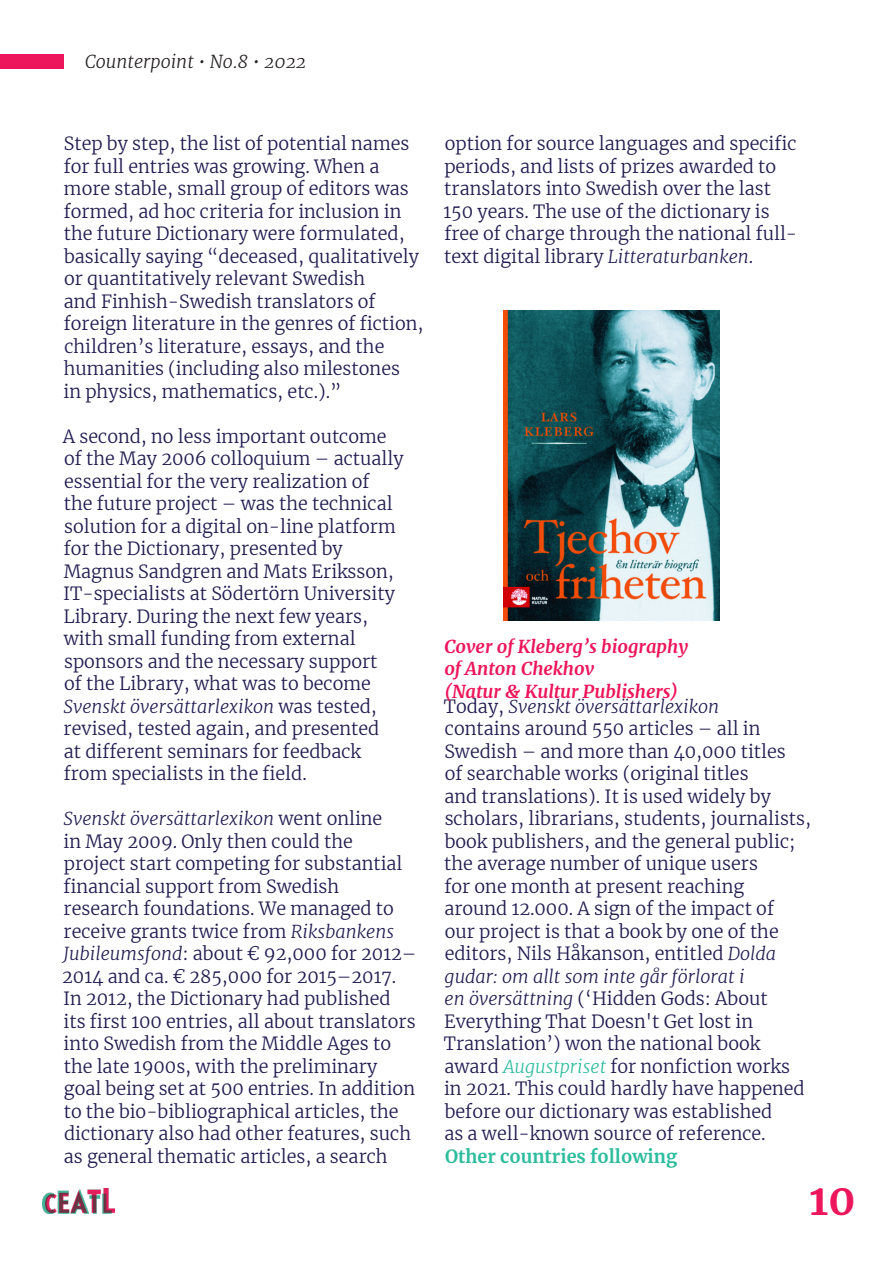
<style>
.page{position:relative;width:893px;height:1263px;background:#fff}
.page>*{position:absolute;margin:0;border:0;box-sizing:border-box;transform-origin:0 0}
.folionumber{font:700 42px "Merriweather";color:#ed165c}
.smallbody{font:300 18px/22.5px "Merriweather";color:#211c50}
.smallbody-2{font:italic 700 18px "Merriweather";color:#ed165c}
.smallbody-3{font:700 18px "Merriweather";color:#2dbc9e}
.t1{font:italic 300 18px "Merriweather";color:#231f20}
.s1{font-style:italic}
.s2{font-style:italic;color:#2dbc9e}
</style>
<div class="page">
<div style="left:0;top:54px;width:63px;height:14px;background:#ed165c"></div>
<img style="left:43px;top:1189px;width:71px;height:25px">
<img style="left:503px;top:310px;width:216px;height:311px">
<p class="t1" style="left:85px;top:50px;width:223px">Counterpoint • No.8 • 2022</p>
<p class="smallbody" style="left:64px;top:132px;width:361px">Step by step, the list of potential names for full entries was growing. When a more stable, small group of editors was formed, ad hoc criteria for inclusion in the future Dictionary were formulated, basically saying “deceased, qualitatively or quantitatively relevant Swedish<br>and Finhish-Swedish translators of foreign literature in the genres of fiction, children’s literature, essays, and the humanities (including also milestones<br>in physics, mathematics, etc.).”</p>
<p class="smallbody" style="left:63px;top:424px;width:342px">A second, no less important outcome of the May 2006 colloquium – actually essential for the very realization of<br>the future project – was the technical solution for a digital on-line platform for the Dictionary, presented by Magnus Sandgren and Mats Eriksson, IT-specialists at Södertörn University Library. During the next few years, with small funding from external sponsors and the necessary support<br>of the Library, what was to become <span class="s1">Svenskt översättarlexikon</span> was tested, revised, tested again, and presented<br>at different seminars for feedback from specialists in the field.</p>
<p class="smallbody" style="left:62px;top:807px;width:356px"><span class="s1">Svenskt översättarlexikon</span> went online<br>in May 2009. Only then could the project start competing for substantial financial support from Swedish research foundations. We managed to receive grants twice from <span class="s1">Riksbankens Jubileumsfond</span>: about € 92,000 for 2012– 2014 and ca. € 285,000 for 2015–2017.<br>In 2012, the Dictionary had published its first 100 entries, all about translators into Swedish from the Middle Ages to the late 1900s, with the preliminary goal being set at 500 entries. In addition to the bio-bibliographical articles, the dictionary also had other features, such as general thematic articles, a search</p>
<p class="smallbody" style="left:443px;top:132px;width:355px">option for source languages and specific periods, and lists of prizes awarded to translators into Swedish over the last 150 years. The use of the dictionary is free of charge through the national full&shy;text digital library <span class="s1">Litteraturbanken</span>.</p>
<p class="smallbody-2" style="left:444px;top:634px;width:245px">Cover of Kleberg’s biography</p>
<p class="smallbody-2" style="left:444px;top:656px;width:151px">of Anton Chekhov</p>
<p class="smallbody-2" style="left:444px;top:679px;width:235px">(Natur &amp; Kultur Publishers)</p>
<p class="smallbody" style="left:444px;top:694px;width:369px">Today, <span class="s1">Svenskt översättarlexikon<br></span>contains around 550 articles – all in Swedish – and more than 40,000 titles<br>of searchable works (original titles<br>and translations). It is used widely by scholars, librarians, students, journalists, book publishers, and the general public; the average number of unique users<br>for one month at present reaching around 12.000. A sign of the impact of<br>our project is that a book by one of the editors, Nils Håkanson, entitled <span class="s1">Dolda gudar: om allt som inte går förlorat i<br>en översättning</span> (‘Hidden Gods: About Everything That Doesn't Get lost in Translation’) won the national book award <span class="s2">Augustpriset</span> for nonfiction works in 2021. This could hardly have happened before our dictionary was established<br>as a well-known source of reference.</p>
<p class="smallbody-3" style="left:445px;top:1143px;width:234px">Other countries following</p>
<p class="folionumber" style="left:809px;top:1171px;width:48px">10</p>
</div>
